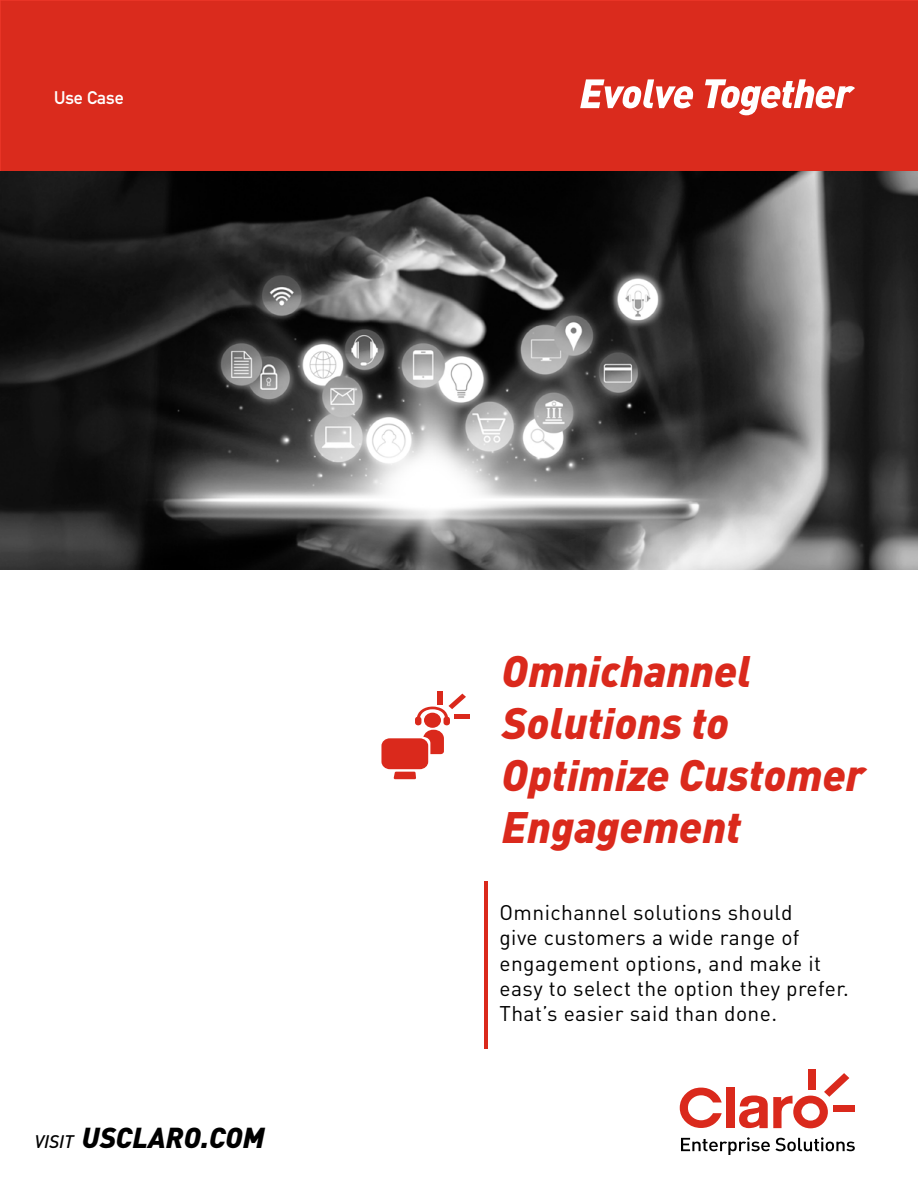
<style>
.page{position:relative;width:918px;height:1188px;background:#fff}
.page>*{position:absolute;margin:0;border:0;box-sizing:border-box;transform-origin:0 0}
.t1{font:italic 900 43.5px/52.2px "DINOT";color:#da291c}
.t2{font:italic 900 28.5px "DINOT";color:#000}
.t3{font:21px/25.2px "DIN Regular Alternate";letter-spacing:.02em;color:#000}
.t4{font:700 18px "DIN Alternate";color:#fff}
.s1{font-weight:500;font-size:18px}
</style>
<div class="page">
<div style="left:0;top:0;width:918px;height:171px;background:#da2b1d"></div>
<svg style="left:580px;top:79px;width:113px;height:29px"></svg>
<svg style="left:705px;top:79px;width:150px;height:36px"></svg>
<svg style="left:681px;top:1137px;width:174px;height:18px"></svg>
<div style="left:808px;top:1069px;width:7px;height:20px;background:#da291c"></div>
<div style="left:833px;top:1105px;width:22px;height:7px;background:#da291c"></div>
<svg style="left:680px;top:1088px;width:42px;height:40px"></svg>
<div style="left:726px;top:1088px;width:8px;height:40px;background:#da291c"></div>
<svg style="left:739px;top:1073px;width:110px;height:55px"></svg>
<hr style="left:484px;top:881px;width:4px;height:168px;background:#da291c">
<img style="left:0;top:171px;width:918px;height:398px">
<div style="left:424px;top:713px;width:17px;height:15px;background:#da291c;border-radius:50%"></div>
<div style="left:381px;top:738px;width:47px;height:31px;background:#da291c;border-radius:8px"></div>
<div style="left:437px;top:691px;width:5px;height:13px;background:#da291c"></div>
<div style="left:455px;top:714px;width:15px;height:5px;background:#da291c"></div>
<svg style="left:394px;top:772px;width:22px;height:7px"></svg>
<svg style="left:423px;top:730px;width:21px;height:24px"></svg>
<div style="left:415px;top:717px;width:6px;height:8px;background:#da291c;border-radius:3px"></div>
<div style="left:444px;top:717px;width:6px;height:8px;background:#da291c;border-radius:3px"></div>
<svg style="left:417px;top:694px;width:49px;height:26px"></svg>
<p class="t4" style="left:54px;top:84px;width:71px">Use Case</p>
<h2 class="t2" style="left:35px;top:1119px;width:232px"><span class="s1">VISIT</span> USCLARO.COM</h2>
<h1 class="t1" style="left:502px;top:643px;width:365px">Omnichannel<br>Solutions to<br>Optimize Customer<br>Engagement</h1>
<p class="t3" style="left:500px;top:900px;width:351px">Omnichannel solutions should<br>give customers a wide range of engagement options, and make it easy to select the option they prefer.<br>That’s easier said than done.</p>
</div>
